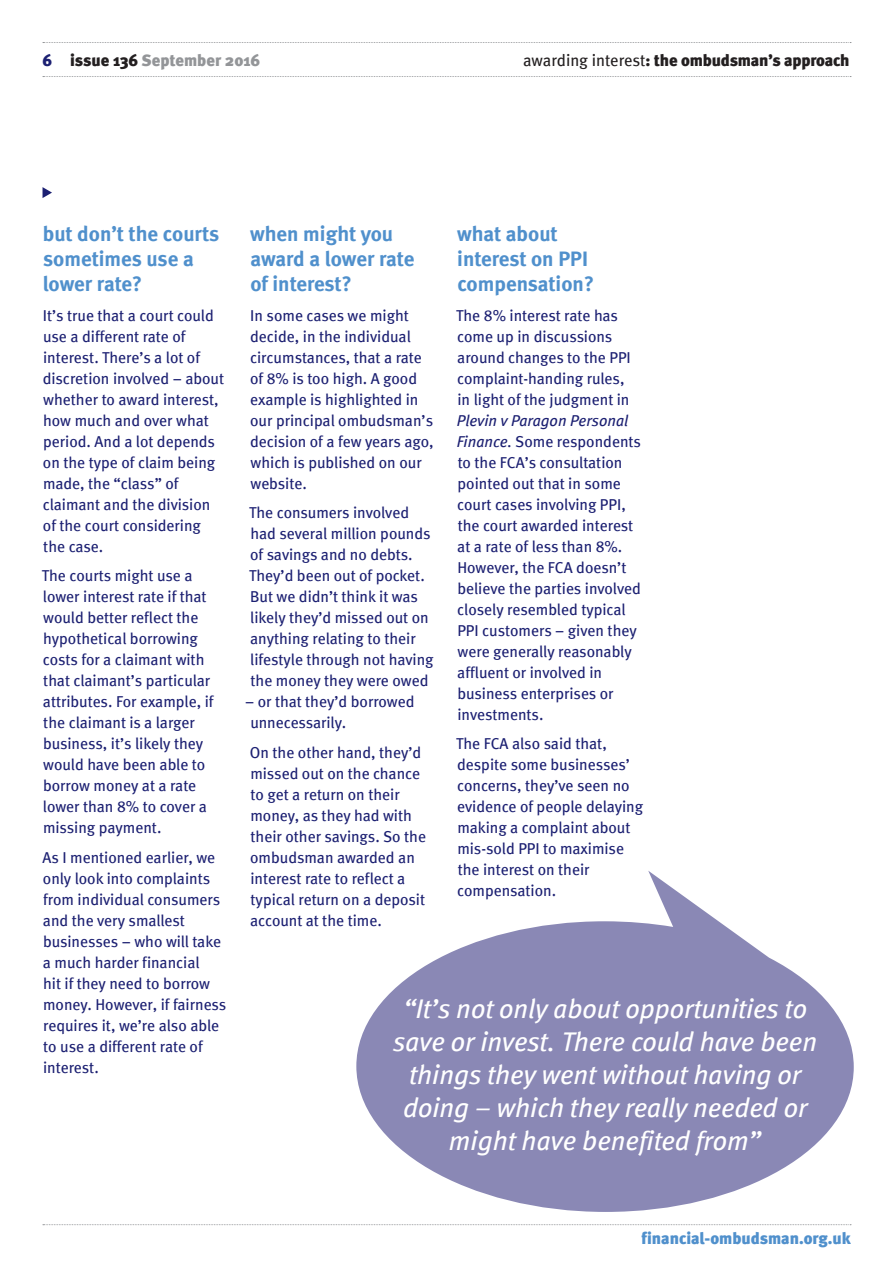
<style>
.page{position:relative;width:893px;height:1263px;background:#fff}
.page>*{position:absolute;margin:0;border:0;box-sizing:border-box;transform-origin:0 0}
.t1{font:italic 27px/33px "Meta Book LF";color:#fff;text-align:center}
.t2{font:21px/25.2px "Meta Bold LF";color:#5090cc}
.t3{font:900 16.5px "Meta";letter-spacing:-.01em;color:#231f20}
.t4{font:900 16.5px "Meta";color:#5090cc}
.t5{font:900 16.5px "Meta";color:#939598}
.t6{font:15.75px/21px "Meta Book LF";color:#1c2072}
.s1{color:#1c2072}
.s2{color:#231f20}
.s3{font-family:"Meta Book LF";font-weight:400}
.s4{font-style:italic}
</style>
<div class="page">
<svg style="left:43px;top:42px;width:808px;height:1px"></svg>
<svg style="left:43px;top:76px;width:808px;height:1px"></svg>
<svg style="left:43px;top:1224px;width:808px;height:1px"></svg>
<svg style="left:43px;top:187px;width:9px;height:11px"></svg>
<svg style="left:356px;top:871px;width:498px;height:341px;fill:#8a88b5"></svg>
<p class="t5" style="left:43px;top:51px;width:219px"><span class="s1">6</span> <span class="s2">issue 136</span> September 2016</p>
<p class="t3" style="left:523px;top:51px;width:328px"><span class="s3">awarding interest</span>: the ombudsman’s approach</p>
<h4 class="t2" style="left:43px;top:221px;width:178px">but don’t the courts sometimes use a lower rate?</h4>
<p class="t6" style="left:43px;top:304px;width:183px">It’s true that a court could use a different rate of interest. There’s a lot of discretion involved – about whether to award interest, how much and over what period. And a lot depends on the type of claim being made, the “class” of claimant and the division of the court considering the case.</p>
<p class="t6" style="left:42px;top:565px;width:173px">The courts might use a lower interest rate if that would better reflect the hypothetical borrowing costs for a claimant with that claimant’s particular attributes. For example, if the claimant is a larger business, it’s likely they would have been able to borrow money at a rate lower than 8% to cover a missing payment.</p>
<p class="t6" style="left:43px;top:846px;width:185px">As I mentioned earlier, we only look into complaints from individual consumers and the very smallest businesses – who will take a much harder financial<br>hit if they need to borrow money. However, if fairness requires it, we’re also able to use a different rate of interest.</p>
<h4 class="t2" style="left:250px;top:221px;width:166px">when might you award a lower rate of interest?</h4>
<p class="t6" style="left:250px;top:304px;width:185px">In some cases we might decide, in the individual circumstances, that a rate of 8% is too high. A good example is highlighted in our principal ombudsman’s decision of a few years ago, which is published on our website.</p>
<p class="t6" style="left:249px;top:502px;width:186px">The consumers involved had several million pounds of savings and no debts.<br>They’d been out of pocket.<br>But we didn’t think it was likely they’d missed out on anything relating to their lifestyle through not having the money they were owed</p>
<p class="t6" style="left:250px;top:691px;width:166px;text-indent:-5px">– or that they’d borrowed unnecessarily.</p>
<p class="t6" style="left:250px;top:741px;width:178px">On the other hand, they’d missed out on the chance to get a return on their money, as they had with their other savings. So the ombudsman awarded an interest rate to reflect a typical return on a deposit account at the time.</p>
<h4 class="t2" style="left:457px;top:221px;width:138px">what about interest on PPI compensation?</h4>
<p class="t6" style="left:456px;top:304px;width:186px">The 8% interest rate has come up in discussions around changes to the PPI complaint-handing rules,<br>in light of the judgment in<br><span class="s4">Plevin v Paragon Personal<br>Finance.</span> Some respondents to the FCA’s consultation pointed out that in some court cases involving PPI, the court awarded interest at a rate of less than 8%.<br>However, the FCA doesn’t believe the parties involved closely resembled typical<br>PPI customers – given they were generally reasonably affluent or involved in business enterprises or investments.</p>
<p class="t6" style="left:456px;top:733px;width:188px">The FCA also said that, despite some businesses’ concerns, they’ve seen no evidence of people delaying making a complaint about mis-sold PPI to maximise the interest on their compensation.</p>
<h3 class="t1" style="left:393px;top:991px;width:426px">“It’s not only about opportunities to save or invest. There could have been things they went without having or doing – which they really needed or might have benefited from”</h3>
<p class="t4" style="left:642px;top:1229px;width:211px">financial-ombudsman.org.uk</p>
</div>
